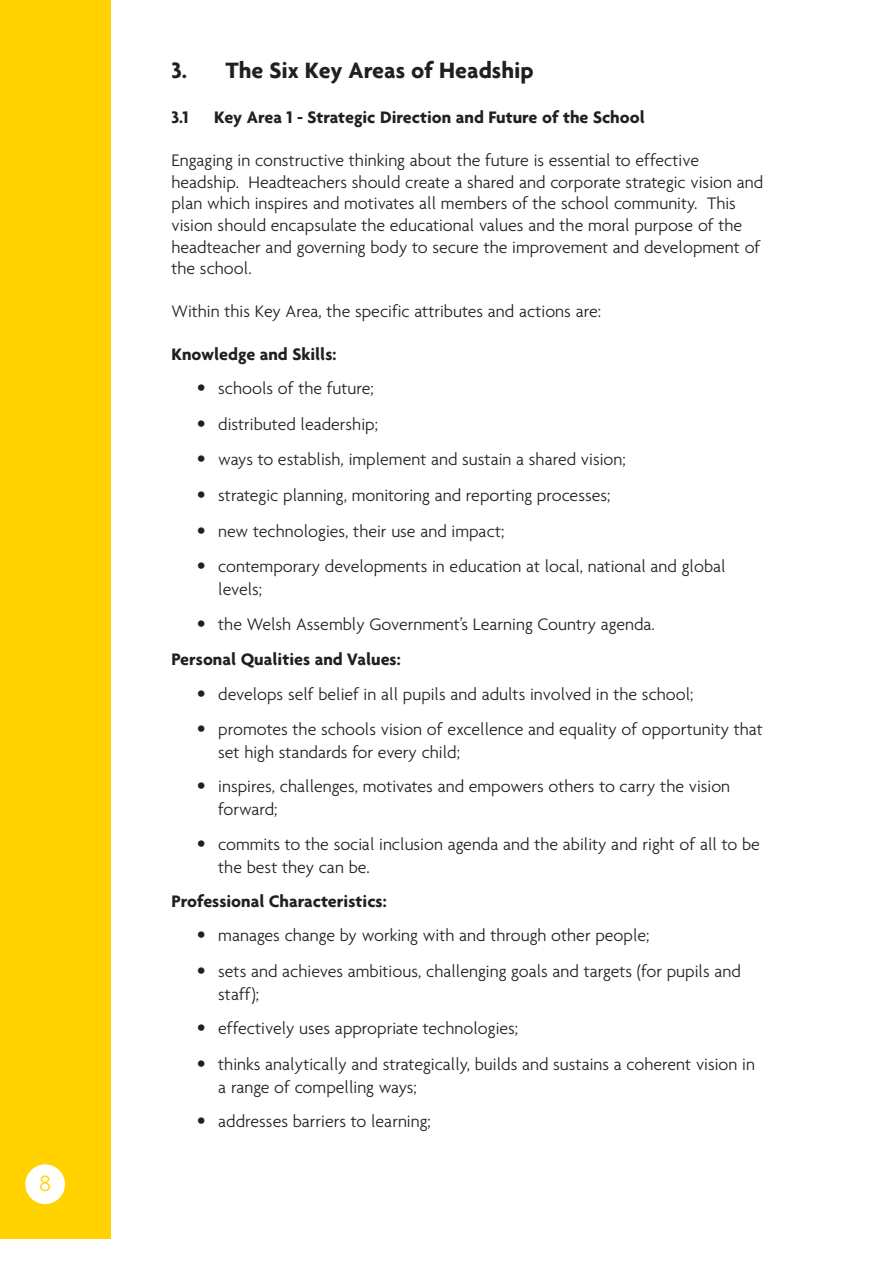
<style>
.page{position:relative;width:893px;height:1263px;background:#fff}
.page>*{position:absolute;margin:0;border:0;box-sizing:border-box;transform-origin:0 0}
.t1{font:700 24px "Agenda";color:#231f20}
.t2{font:300 24px "Agenda";color:#ffd200}
.t3{font:300 18px/22.8px "Agenda";color:#231f20}
.t4{font:700 18px "Agenda";color:#231f20}
.s1{font-family:"Helvetica Neue";font-weight:900}
.s2{font-weight:700}
</style>
<div class="page">
<div style="left:0;top:0;width:110px;height:1238px;background:#ffd200"></div>
<div style="left:25px;top:1164px;width:40px;height:40px;background:#fff;border-radius:50%"></div>
<h1 class="t2" style="left:39px;top:1174px;width:13px">8</h1>
<h1 class="t1" style="left:171px;top:60px;width:364px">3. The Six Key Areas of Headship</h1>
<p class="t4" style="left:171px;top:110px;width:19px">3.1</p>
<p class="t4" style="left:214px;top:110px;width:432px">Key Area 1 - Strategic Direction and Future of the School</p>
<p class="t3" style="left:171px;top:151px;width:593px;line-height:21.6px">Engaging in constructive thinking about the future is essential to effective headship. Headteachers should create a shared and corporate strategic vision and plan which inspires and motivates all members of the school community. This vision should encapsulate the educational values and the moral purpose of the headteacher and governing body to secure the improvement and development of the school.</p>
<p class="t3" style="left:171px;top:301px;width:431px">Within this Key Area, the specific attributes and actions are:</p>
<p class="t4" style="left:171px;top:347px;width:166px">Knowledge and Skills:</p>
<p class="t3" style="left:197px;top:378px;width:178px"><span class="s1">•</span> schools of the future;</p>
<p class="t3" style="left:197px;top:414px;width:182px"><span class="s1">•</span> distributed leadership;</p>
<p class="t3" style="left:197px;top:450px;width:430px"><span class="s1">•</span> ways to establish, implement and sustain a shared vision;</p>
<p class="t3" style="left:197px;top:485px;width:415px"><span class="s1">•</span> strategic planning, monitoring and reporting processes;</p>
<p class="t3" style="left:197px;top:521px;width:309px"><span class="s1">•</span> new technologies, their use and impact;</p>
<p class="t3" style="left:218px;top:557px;width:509px;text-indent:-21px"><span class="s1">•</span> contemporary developments in education at local, national and global levels;</p>
<p class="t3" style="left:171px;top:607px;width:485px;line-height:35.7px;text-indent:26px"><span class="s1">•</span> the Welsh Assembly Government’s Learning Country agenda.<br><span class="s2">Personal Qualities and Values:</span></p>
<p class="t3" style="left:197px;top:684px;width:498px"><span class="s1">•</span> develops self belief in all pupils and adults involved in the school;</p>
<p class="t3" style="left:218px;top:719px;width:546px;text-indent:-21px"><span class="s1">•</span> promotes the schools vision of excellence and equality of opportunity that set high standards for every child;</p>
<p class="t3" style="left:218px;top:777px;width:513px;text-indent:-21px"><span class="s1">•</span> inspires, challenges, motivates and empowers others to carry the vision forward;</p>
<p class="t3" style="left:218px;top:834px;width:543px;text-indent:-21px"><span class="s1">•</span> commits to the social inclusion agenda and the ability and right of all to be the best they can be.</p>
<p class="t4" style="left:171px;top:894px;width:217px">Professional Characteristics:</p>
<p class="t3" style="left:197px;top:926px;width:454px"><span class="s1">•</span> manages change by working with and through other people;</p>
<p class="t3" style="left:218px;top:961px;width:524px;text-indent:-21px"><span class="s1">•</span> sets and achieves ambitious, challenging goals and targets (for pupils and staff);</p>
<p class="t3" style="left:197px;top:1018px;width:323px"><span class="s1">•</span> effectively uses appropriate technologies;</p>
<p class="t3" style="left:218px;top:1054px;width:538px;text-indent:-21px"><span class="s1">•</span> thinks analytically and strategically, builds and sustains a coherent vision in a range of compelling ways;</p>
<p class="t3" style="left:197px;top:1111px;width:235px"><span class="s1">•</span> addresses barriers to learning;</p>
</div>
